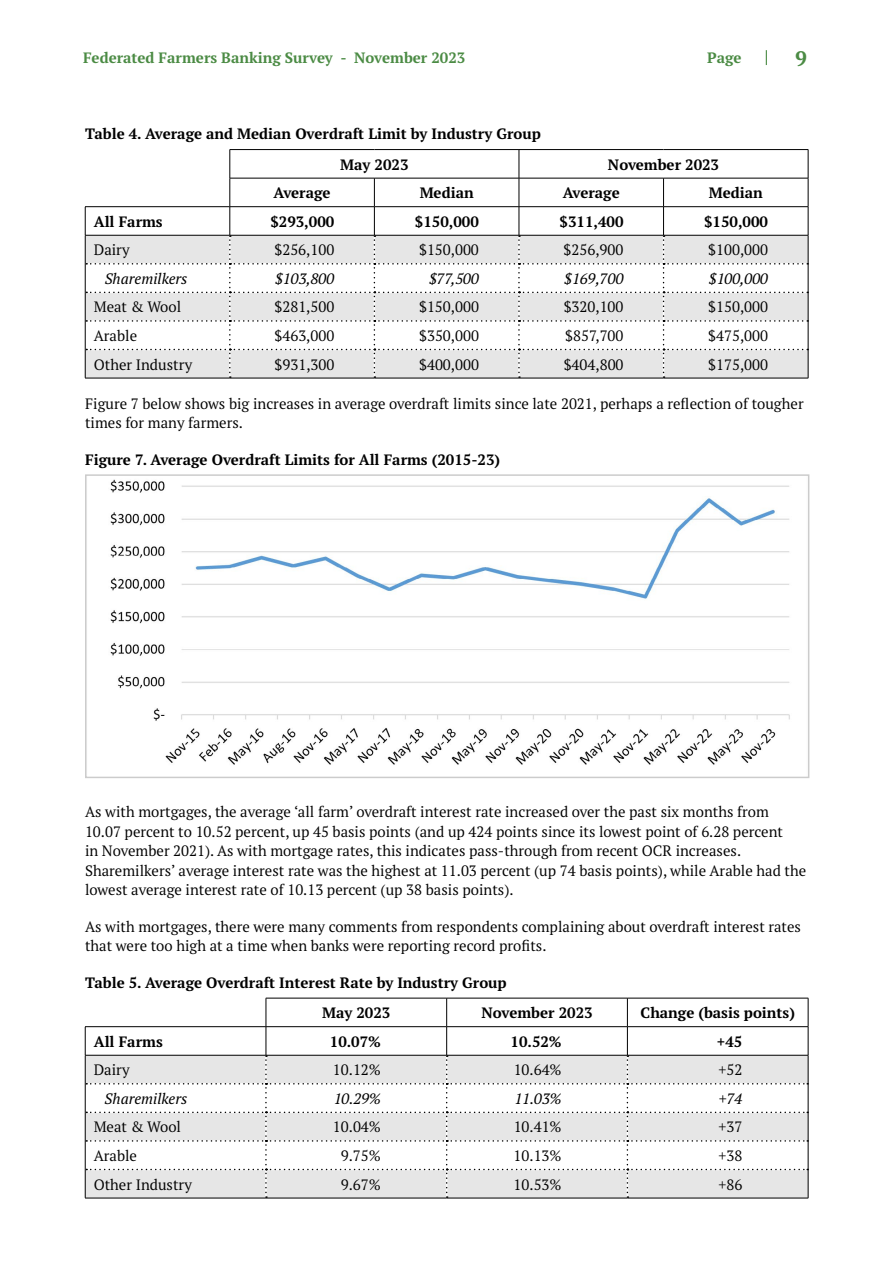
<style>
.page{position:relative;width:893px;height:1263px;background:#fff}
.page>*{position:absolute;margin:0;border:0;box-sizing:border-box;transform-origin:0 0}
.t1{font:700 21px "PT Serif Pro";color:#4b8b44}
.t2{font:15px/19.5px "PT Serif Pro";color:#000}
.t3{font:700 15px/30.5px "PT Serif Pro";color:#000}
.t4{font:italic 15px "PT Serif Pro";color:#000}
.t5{font:700 15px "PT Serif Pro";color:#4b8b44}
</style>
<div class="page">
<svg style="left:766px;top:50px;width:1px;height:15px"></svg>
<hr style="left:519px;top:149px;width:144px;height:1px;background:#000">
<hr style="left:663px;top:149px;width:145px;height:1px;background:#000">
<hr style="left:85px;top:378px;width:145px;height:1px;background:#000">
<hr style="left:230px;top:378px;width:144px;height:1px;background:#000">
<hr style="left:374px;top:378px;width:145px;height:1px;background:#000">
<hr style="left:519px;top:378px;width:144px;height:1px;background:#000">
<hr style="left:663px;top:378px;width:145px;height:1px;background:#000">
<hr style="left:230px;top:149px;width:144px;height:1px;background:#000">
<hr style="left:374px;top:149px;width:145px;height:1px;background:#000">
<svg style="left:85px;top:150px;width:724px;height:228px"></svg>
<hr style="left:85px;top:206px;width:145px;height:1px;background:#000">
<img style="left:110px;top:479px;width:680px;height:286px">
<div style="left:85px;top:474px;width:724px;height:304px;border:2px solid #ccc"></div>
<hr style="left:85px;top:1198px;width:181px;height:1px;background:#000">
<hr style="left:266px;top:1198px;width:181px;height:1px;background:#000">
<hr style="left:447px;top:1198px;width:180px;height:1px;background:#000">
<hr style="left:627px;top:1198px;width:181px;height:1px;background:#000">
<svg style="left:85px;top:998px;width:724px;height:200px"></svg>
<p class="t5" style="left:83px;top:48px;width:384px">Federated Farmers Banking Survey - November 2023</p>
<p class="t5" style="left:707px;top:48px;width:36px">Page</p>
<h1 class="t1" style="left:795px;top:44px;width:13px">9</h1>
<p class="t3" style="left:340px;top:118px;width:202px;text-indent:-255px">Table 4. Average and Median Overdraft Limit by Industry Group<br>May 2023</p>
<p class="t3" style="left:608px;top:149px;width:113px">November 2023</p>
<p class="t3" style="left:274px;top:177px;width:59px">Average</p>
<p class="t3" style="left:420px;top:177px;width:55px">Median</p>
<p class="t3" style="left:563px;top:177px;width:59px">Average</p>
<p class="t3" style="left:709px;top:177px;width:55px">Median</p>
<p class="t3" style="left:94px;top:206px;width:71px">All Farms</p>
<p class="t3" style="left:270px;top:206px;width:65px">$293,000</p>
<p class="t3" style="left:415px;top:206px;width:65px">$150,000</p>
<p class="t3" style="left:560px;top:206px;width:65px">$311,400</p>
<p class="t3" style="left:704px;top:206px;width:65px">$150,000</p>
<p class="t2" style="left:94px;top:240px;width:38px">Dairy</p>
<p class="t2" style="left:274px;top:240px;width:61px">$256,100</p>
<p class="t2" style="left:419px;top:240px;width:61px">$150,000</p>
<p class="t2" style="left:564px;top:240px;width:61px">$256,900</p>
<p class="t2" style="left:708px;top:240px;width:61px">$100,000</p>
<p class="t4" style="left:105px;top:269px;width:84px">Sharemilkers</p>
<p class="t4" style="left:275px;top:269px;width:61px">$103,800</p>
<p class="t4" style="left:429px;top:269px;width:51px">$77,500</p>
<p class="t4" style="left:564px;top:269px;width:61px">$169,700</p>
<p class="t4" style="left:709px;top:269px;width:61px">$100,000</p>
<p class="t2" style="left:94px;top:297px;width:89px">Meat &amp; Wool</p>
<p class="t2" style="left:274px;top:297px;width:61px">$281,500</p>
<p class="t2" style="left:419px;top:297px;width:61px">$150,000</p>
<p class="t2" style="left:564px;top:297px;width:61px">$320,100</p>
<p class="t2" style="left:708px;top:297px;width:61px">$150,000</p>
<p class="t2" style="left:94px;top:326px;width:45px">Arable</p>
<p class="t2" style="left:274px;top:326px;width:61px">$463,000</p>
<p class="t2" style="left:419px;top:326px;width:61px">$350,000</p>
<p class="t2" style="left:565px;top:326px;width:60px">$857,700</p>
<p class="t2" style="left:708px;top:326px;width:61px">$475,000</p>
<p class="t2" style="left:94px;top:354px;width:100px">Other Industry</p>
<p class="t2" style="left:275px;top:354px;width:61px">$931,300</p>
<p class="t2" style="left:419px;top:354px;width:61px">$400,000</p>
<p class="t2" style="left:564px;top:354px;width:61px">$404,800</p>
<p class="t2" style="left:708px;top:354px;width:61px">$175,000</p>
<p class="t2" style="left:85px;top:393px;width:720px">Figure 7 below shows big increases in average overdraft limits since late 2021, perhaps a reflection of tougher times for many farmers.</p>
<p class="t3" style="left:85px;top:444px;width:416px">Figure 7. Average Overdraft Limits for All Farms (2015-23)</p>
<p class="t2" style="left:85px;top:802px;width:723px">As with mortgages, the average ‘all farm’ overdraft interest rate increased over the past six months from 10.07 percent to 10.52 percent, up 45 basis points (and up 424 points since its lowest point of 6.28 percent<br>in November 2021). As with mortgage rates, this indicates pass-through from recent OCR increases.<br>Sharemilkers’ average interest rate was the highest at 11.03 percent (up 74 basis points), while Arable had the lowest average interest rate of 10.13 percent (up 38 basis points).</p>
<p class="t2" style="left:85px;top:916px;width:718px">As with mortgages, there were many comments from respondents complaining about overdraft interest rates that were too high at a time when banks were reporting record profits.</p>
<p class="t3" style="left:322px;top:967px;width:186px;text-indent:-237px">Table 5. Average Overdraft Interest Rate by Industry Group<br>May 2023</p>
<p class="t3" style="left:481px;top:997px;width:113px">November 2023</p>
<p class="t3" style="left:641px;top:997px;width:156px">Change (basis points)</p>
<p class="t3" style="left:94px;top:1026px;width:71px">All Farms</p>
<p class="t3" style="left:330px;top:1026px;width:53px">10.07%</p>
<p class="t3" style="left:511px;top:1026px;width:53px">10.52%</p>
<p class="t3" style="left:717px;top:1026px;width:27px">+45</p>
<p class="t2" style="left:94px;top:1060px;width:38px">Dairy</p>
<p class="t2" style="left:333px;top:1060px;width:49px">10.12%</p>
<p class="t2" style="left:514px;top:1060px;width:49px">10.64%</p>
<p class="t2" style="left:718px;top:1060px;width:25px">+52</p>
<p class="t4" style="left:105px;top:1088px;width:84px">Sharemilkers</p>
<p class="t4" style="left:334px;top:1088px;width:49px">10.29%</p>
<p class="t4" style="left:514px;top:1088px;width:49px">11.03%</p>
<p class="t4" style="left:719px;top:1088px;width:25px">+74</p>
<p class="t2" style="left:94px;top:1117px;width:89px">Meat &amp; Wool</p>
<p class="t2" style="left:333px;top:1117px;width:49px">10.04%</p>
<p class="t2" style="left:514px;top:1117px;width:49px">10.41%</p>
<p class="t2" style="left:718px;top:1117px;width:25px">+37</p>
<p class="t2" style="left:94px;top:1145px;width:45px">Arable</p>
<p class="t2" style="left:341px;top:1145px;width:42px">9.75%</p>
<p class="t2" style="left:514px;top:1145px;width:49px">10.13%</p>
<p class="t2" style="left:718px;top:1145px;width:25px">+38</p>
<p class="t2" style="left:94px;top:1174px;width:100px">Other Industry</p>
<p class="t2" style="left:341px;top:1174px;width:42px">9.67%</p>
<p class="t2" style="left:514px;top:1174px;width:49px">10.53%</p>
<p class="t2" style="left:718px;top:1174px;width:25px">+86</p>
</div>
